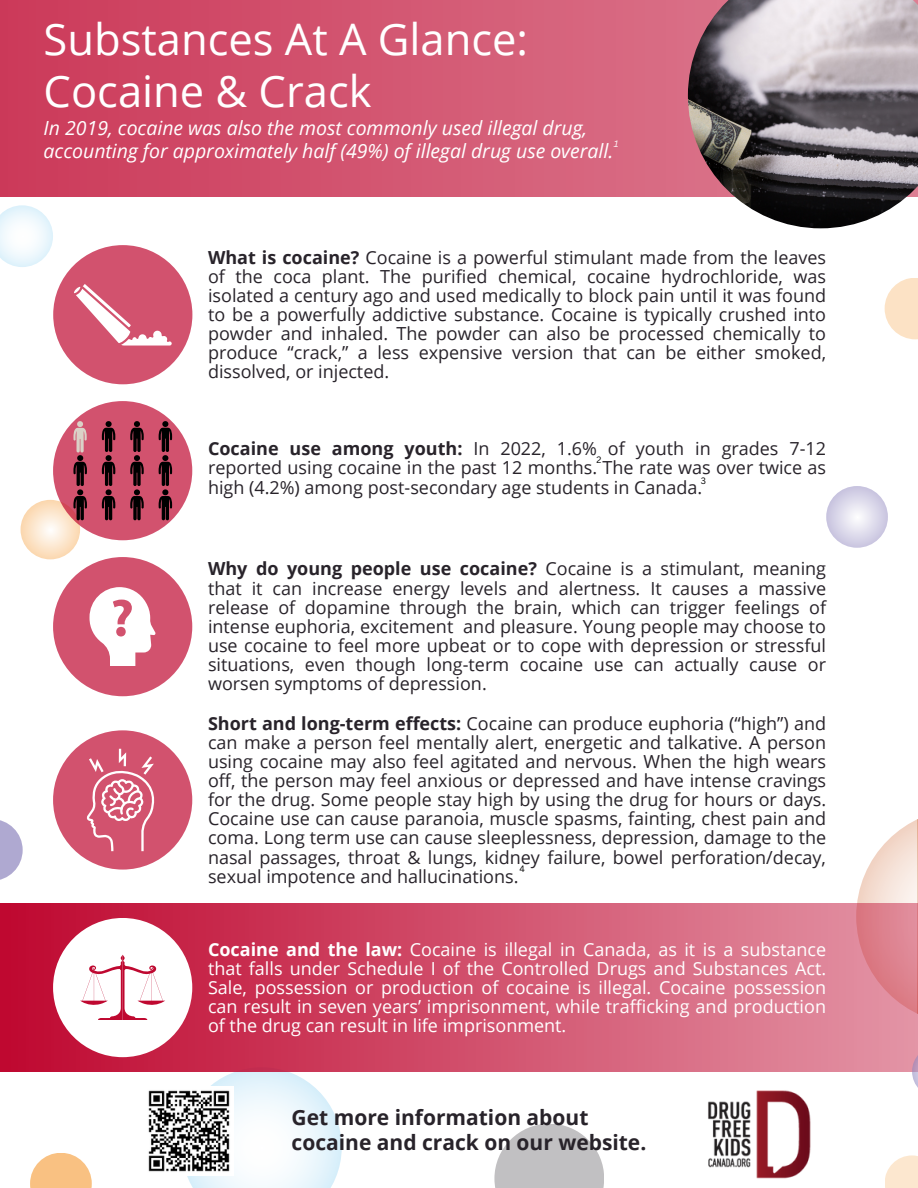
<style>
.page{position:relative;width:918px;height:1188px;background:#fff}
.page>*{position:absolute;margin:0;border:0;box-sizing:border-box;transform-origin:0 0}
.t1{font:43.5px/51.8px "Open Sans";color:#fff}
.t2{font:700 21px/24.8px "Open Sans";color:#28232a}
.t3{font:italic 19.5px/22.5px "Open Sans";color:#fff}
.t4{font:18px/19.2px "Open Sans";color:#28232a;text-align:justify}
.t5{font:18px/19.2px "Open Sans";color:#fff;text-align:justify}
.t6{font:9px "Canva Sans";color:#000}
.t7{font:italic 9px "Canva Sans";color:#fff}
.s1{font-weight:700}
</style>
<div class="page">
<svg style="left:30px;top:1153px;width:62px;height:35px;fill:#f9c182"></svg>
<svg style="left:21px;top:500px;width:59px;height:59px;background:#fce4c9"></svg>
<svg style="left:0;top:820px;width:23px;height:60px"></svg>
<svg style="left:885px;top:278px;width:33px;height:61px;fill:#fce2c5"></svg>
<svg style="left:0;top:0;width:688px;height:197px;background:#d2536f"></svg>
<svg style="left:0;top:205px;width:53px;height:62px"></svg>
<svg style="left:182px;top:1071px;width:160px;height:117px"></svg>
<svg style="left:856px;top:819px;width:62px;height:85px"></svg>
<img style="left:688px;top:0;width:230px;height:228px">
<div style="left:0;top:904px;width:918px;height:167px;background:linear-gradient(to right,#bf0931,#e292a3)"></div>
<div style="left:53px;top:918px;width:139px;height:139px;background:#fff;border-radius:50%"></div>
<svg style="left:80px;top:955px;width:85px;height:65px"></svg>
<div style="left:53px;top:557px;width:139px;height:139px;background:#d2526e;border-radius:50%"></div>
<svg style="left:90px;top:587px;width:66px;height:79px"></svg>
<svg style="left:885px;top:1155px;width:33px;height:33px"></svg>
<svg style="left:912px;top:1046px;width:6px;height:42px"></svg>
<svg style="left:494px;top:1124px;width:110px;height:64px;fill:#c1c0c2"></svg>
<div style="left:53px;top:245px;width:139px;height:139px;background:#d2526e;border-radius:50%"></div>
<svg style="left:74px;top:284px;width:98px;height:62px"></svg>
<div style="left:53px;top:730px;width:139px;height:140px;background:#d2526e;border-radius:50%"></div>
<svg style="left:86px;top:749px;width:69px;height:102px"></svg>
<img style="left:708px;top:1090px;width:103px;height:89px">
<svg style="left:826px;top:486px;width:62px;height:62px;background:#dad7e9"></svg>
<div style="left:53px;top:401px;width:139px;height:139px;background:#d2526e;border-radius:50%"></div>
<svg style="left:73px;top:421px;width:14px;height:99px"></svg>
<svg style="left:130px;top:421px;width:14px;height:99px"></svg>
<svg style="left:102px;top:421px;width:13px;height:99px"></svg>
<svg style="left:159px;top:421px;width:13px;height:99px"></svg>
<img style="left:148px;top:1087px;width:86px;height:88px">
<p class="t1" style="left:44px;top:13px;width:486px">Substances At A Glance:<br>Cocaine &amp; Crack</p>
<p class="t3" style="left:44px;top:116px;width:571px">In 2019, cocaine was also the most commonly used illegal drug, accounting for approximately half (49%) of illegal drug use overall.</p>
<p class="t7" style="left:614px;top:137px;width:6px">1</p>
<p class="t4" style="left:208px;top:247px;width:620px"><span class="s1">What is cocaine?</span> Cocaine is a powerful stimulant made from the leaves of the coca plant. The purified chemical, cocaine hydrochloride, was isolated a century ago and used medically to block pain until it was found to be a powerfully addictive substance. Cocaine is typically crushed into powder and inhaled. The powder can also be processed chemically to produce “crack,” a less expensive version that can be either smoked, dissolved, or injected.</p>
<p class="t4" style="left:208px;top:439px;width:620px"><span class="s1">Cocaine use among youth:</span> In 2022, 1.6% of youth in grades 7-12 reported using cocaine in the past 12 months. The rate was over twice as high (4.2%) among post-secondary age students in Canada.</p>
<p class="t6" style="left:597px;top:453px;width:6px">2</p>
<p class="t6" style="left:701px;top:475px;width:7px">3</p>
<p class="t4" style="left:208px;top:559px;width:620px"><span class="s1">Why do young people use cocaine?</span> Cocaine is a stimulant, meaning that it can increase energy levels and alertness. It causes a massive release of dopamine through the brain, which can trigger feelings of intense euphoria, excitement and pleasure. Young people may choose to use cocaine to feel more upbeat or to cope with depression or stressful situations, even though long-term cocaine use can actually cause or worsen symptoms of depression.</p>
<p class="t4" style="left:208px;top:713px;width:620px"><span class="s1">Short and long-term effects:</span> Cocaine can produce euphoria (“high”) and can make a person feel mentally alert, energetic and talkative. A person using cocaine may also feel agitated and nervous. When the high wears off, the person may feel anxious or depressed and have intense cravings for the drug. Some people stay high by using the drug for hours or days.<br>Cocaine use can cause paranoia, muscle spasms, fainting, chest pain and coma. Long term use can cause sleeplessness, depression, damage to the nasal passages, throat &amp; lungs, kidney failure, bowel perforation/decay, sexual impotence and hallucinations.</p>
<p class="t6" style="left:520px;top:862px;width:7px">4</p>
<p class="t5" style="left:208px;top:939px;width:620px"><span class="s1">Cocaine and the law:</span> Cocaine is illegal in Canada, as it is a substance that falls under Schedule I of the Controlled Drugs and Substances Act.<br>Sale, possession or production of cocaine is illegal. Cocaine possession can result in seven years’ imprisonment, while trafficking and production of the drug can result in life imprisonment.</p>
<p class="t2" style="left:292px;top:1105px;width:356px">Get more information about cocaine and crack on our website.</p>
</div>
